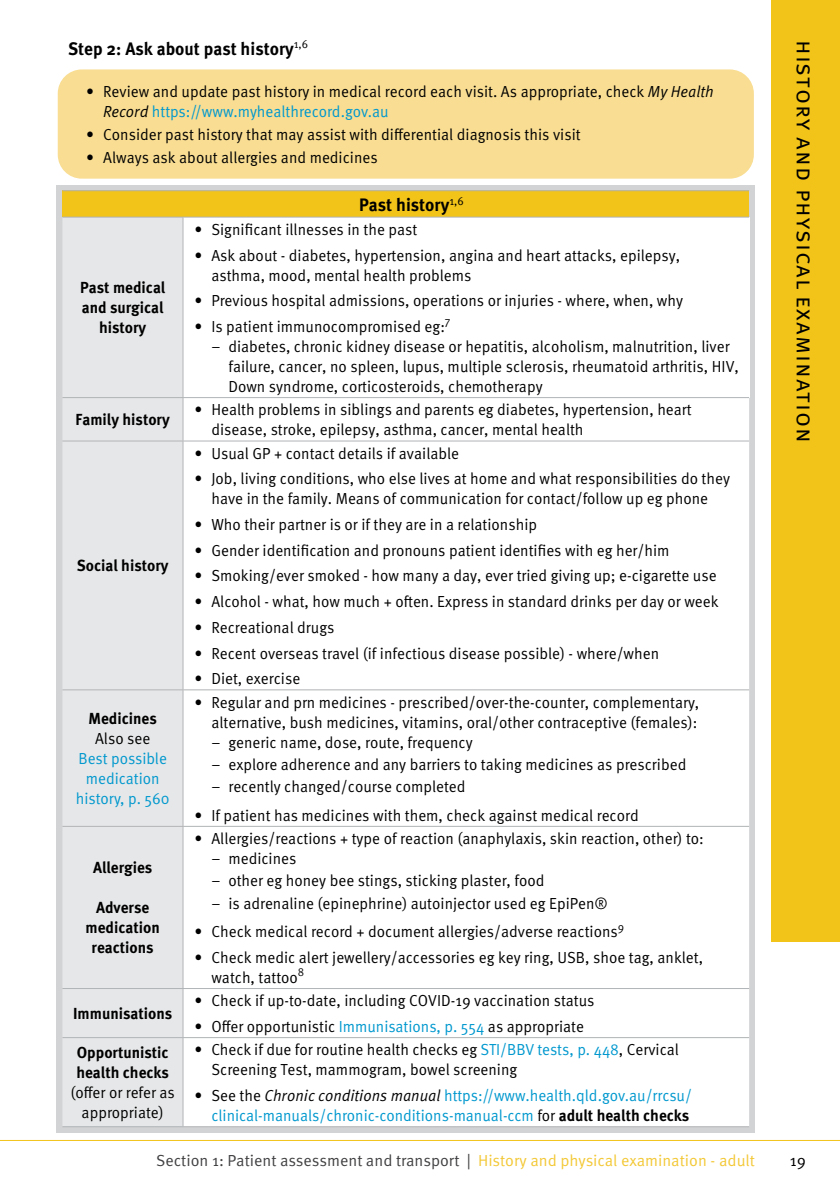
<style>
.page{position:relative;width:840px;height:1191px;background:#fff}
.page>*{position:absolute;margin:0;border:0;box-sizing:border-box;transform-origin:0 0}
.t1{font:24px "Meta OT Norm";letter-spacing:.04em;color:#000}
._2__In_topic_subsect{font:700 18px "Meta OT";color:#000;scale:.95 1}
._5__Table__box_headi{font:700 18px "Meta OT";color:#000;scale:.95 1}
.t2{font:16px/20px "Meta OT Norm";color:#000;scale:.95 1}
.t3{font:16px/20px "Meta OT Norm";color:#0098ce;text-align:center;scale:.95 1}
.t4{font:700 16px/20px "Meta OT";color:#000;text-align:center;scale:.95 1}
.t5{font:16px "Meta OT Norm";color:#414042}
.t6{font:16px "Meta OT Norm";color:#000}
.s1{font-family:"Meta OT Norm Ita"}
.s2{color:#0098ce}
.s3{font-family:"Meta OT";font-weight:700}
.s4{color:#000}
.s5{font-family:"Meta OT Norm Ita";color:#000}
.s6{font-family:"Meta OT";font-weight:700;color:#000}
.s7{color:#f3c836}
</style>
<div class="page">
<hr style="left:0;top:1140px;width:839px;height:1px;background:#f2c318">
<div style="left:771px;top:0;width:68px;height:941px;background:#f2c318"></div>
<div style="left:58px;top:69px;width:695px;height:110px;background:#f8dd92;border-radius:24px"></div>
<div style="left:57px;top:185px;width:697px;height:947px;background:linear-gradient(to right,#cfd1d2,#cfd1d2)"></div>
<div style="left:62px;top:191px;width:686px;height:26px;background:#f2c318"></div>
<div style="left:62px;top:218px;width:120px;height:908px;background:#e6e7e8"></div>
<div style="left:183px;top:217px;width:565px;height:180px;background:#fff"></div>
<svg style="left:183px;top:398px;width:565px;height:728px"></svg>
<svg style="left:183px;top:442px;width:565px;height:595px"></svg>
<hr style="left:182px;top:217px;width:1px;height:180px;background:#b1b4b6">
<hr style="left:182px;top:398px;width:1px;height:43px;background:#b1b4b6">
<hr style="left:62px;top:441px;width:121px;height:1px;background:#b1b4b6">
<hr style="left:183px;top:441px;width:565px;height:1px;background:#b1b4b6">
<hr style="left:182px;top:441px;width:1px;height:248px;background:#b1b4b6">
<hr style="left:62px;top:689px;width:121px;height:1px;background:#b1b4b6">
<hr style="left:183px;top:689px;width:565px;height:1px;background:#b1b4b6">
<hr style="left:182px;top:690px;width:1px;height:136px;background:#b1b4b6">
<hr style="left:62px;top:826px;width:121px;height:1px;background:#b1b4b6">
<hr style="left:183px;top:826px;width:565px;height:1px;background:#b1b4b6">
<hr style="left:182px;top:826px;width:1px;height:162px;background:#b1b4b6">
<hr style="left:62px;top:988px;width:121px;height:1px;background:#b1b4b6">
<hr style="left:183px;top:988px;width:565px;height:1px;background:#b1b4b6">
<hr style="left:182px;top:988px;width:1px;height:49px;background:#b1b4b6">
<hr style="left:182px;top:1037px;width:1px;height:89px;background:#b1b4b6">
<hr style="left:62px;top:397px;width:121px;height:1px;background:#b1b4b6">
<hr style="left:183px;top:397px;width:565px;height:1px;background:#b1b4b6">
<hr style="left:62px;top:1037px;width:121px;height:1px;background:#b1b4b6">
<hr style="left:183px;top:1037px;width:565px;height:1px;background:#b1b4b6">
<hr style="left:62px;top:1126px;width:121px;height:1px;background:#b1b4b6">
<hr style="left:183px;top:1126px;width:565px;height:1px;background:#b1b4b6">
<hr style="left:62px;top:190px;width:121px;height:1px;background:#b1b4b6">
<hr style="left:183px;top:190px;width:565px;height:1px;background:#b1b4b6">
<hr style="left:62px;top:217px;width:121px;height:1px;background:#b1b4b6">
<hr style="left:183px;top:217px;width:565px;height:1px;background:#b1b4b6">
<p class="_2__In_topic_subsect" style="left:68px;top:37px;width:254px">Step 2: Ask about past history<sup>1,6</sup></p>
<p class="t2" style="left:103px;top:82px;width:644px;text-indent:-17px">• Review and update past history in medical record each visit. As appropriate, check <span class="s1">My Health<br>Record</span> <span class="s2">https://www.myhealthrecord.gov.au</span></p>
<p class="t2" style="left:86px;top:125px;width:521px">• Consider past history that may assist with differential diagnosis this visit</p>
<p class="t2" style="left:86px;top:148px;width:308px">• Always ask about allergies and medicines</p>
<p class="_5__Table__box_headi" style="left:359px;top:194px;width:112px">Past history<sup>1,6</sup></p>
<p class="t4" style="left:80px;top:278px;width:91px">Past medical and surgical history</p>
<p class="t2" style="left:194px;top:219px;width:236px">• Significant illnesses in the past</p>
<p class="t2" style="left:211px;top:245px;width:494px;text-indent:-17px">• Ask about - diabetes, hypertension, angina and heart attacks, epilepsy, asthma, mood, mental health problems</p>
<p class="t2" style="left:194px;top:291px;width:515px">• Previous hospital admissions, operations or injuries - where, when, why</p>
<p class="t2" style="left:194px;top:316px;width:271px">• Is patient immunocompromised eg:<sup>7</sup></p>
<p class="t2" style="left:228px;top:336px;width:538px;text-indent:-17px">– diabetes, chronic kidney disease or hepatitis, alcoholism, malnutrition, liver failure, cancer, no spleen, lupus, multiple sclerosis, rheumatoid arthritis, HIV,<br>Down syndrome, corticosteroids, chemotherapy</p>
<p class="t4" style="left:76px;top:410px;width:100px">Family history</p>
<p class="t2" style="left:211px;top:400px;width:507px;text-indent:-17px">• Health problems in siblings and parents eg diabetes, hypertension, heart disease, stroke, epilepsy, asthma, cancer, mental health</p>
<p class="t4" style="left:77px;top:556px;width:98px">Social history</p>
<p class="t4" style="left:88px;top:708px;width:73px">Medicines</p>
<p class="t2" style="left:95px;top:729px;width:60px">Also see</p>
<p class="t3" style="left:76px;top:749px;width:100px">Best possible medication history, p. 560</p>
<p class="t4" style="left:93px;top:858px;width:64px">Allergies</p>
<p class="t4" style="left:85px;top:898px;width:80px">Adverse medication reactions</p>
<p class="t4" style="left:73px;top:1003px;width:106px">Immunisations</p>
<p class="t2" style="left:194px;top:443px;width:280px">• Usual GP + contact details if available</p>
<p class="t2" style="left:194px;top:469px;width:565px;text-align:center">• Job, living conditions, who else lives at home and what responsibilities do they have in the family. Means of communication for contact/follow up eg phone</p>
<p class="t2" style="left:194px;top:515px;width:362px">• Who their partner is or if they are in a relationship</p>
<p class="t2" style="left:194px;top:540px;width:501px">• Gender identification and pronouns patient identifies with eg her/him</p>
<p class="t2" style="left:194px;top:566px;width:551px">• Smoking/ever smoked - how many a day, ever tried giving up; e-cigarette use</p>
<p class="t2" style="left:194px;top:592px;width:553px">• Alcohol - what, how much + often. Express in standard drinks per day or week</p>
<p class="t2" style="left:194px;top:617px;width:149px">• Recreational drugs</p>
<p class="t2" style="left:194px;top:643px;width:490px">• Recent overseas travel (if infectious disease possible) - where/when</p>
<p class="t2" style="left:194px;top:669px;width:113px">• Diet, exercise</p>
<p class="t2" style="left:194px;top:692px;width:533px;text-align:right">• Regular and prn medicines - prescribed/over-the-counter, complementary, alternative, bush medicines, vitamins, oral/other contraceptive (females):</p>
<p class="t2" style="left:211px;top:732px;width:276px">– generic name, dose, route, frequency</p>
<p class="t2" style="left:211px;top:754px;width:501px">– explore adherence and any barriers to taking medicines as prescribed</p>
<p class="t2" style="left:211px;top:777px;width:269px">– recently changed/course completed</p>
<p class="t2" style="left:194px;top:805px;width:469px">• If patient has medicines with them, check against medical record</p>
<p class="t2" style="left:194px;top:828px;width:537px">• Allergies/reactions + type of reaction (anaphylaxis, skin reaction, other) to:</p>
<p class="t2" style="left:211px;top:848px;width:91px">– medicines</p>
<p class="t2" style="left:211px;top:871px;width:352px">– other eg honey bee stings, sticking plaster, food</p>
<p class="t2" style="left:211px;top:893px;width:418px">– is adrenaline (epinephrine) autoinjector used eg EpiPen®</p>
<p class="t2" style="left:194px;top:921px;width:453px">• Check medical record + document allergies/adverse reactions<sup>9</sup></p>
<p class="t2" style="left:211px;top:947px;width:519px;text-indent:-17px">• Check medic alert jewellery/accessories eg key ring, USB, shoe tag, anklet, watch, tattoo<sup>8</sup></p>
<p class="t2" style="left:194px;top:991px;width:422px">• Check if up-to-date, including COVID-19 vaccination status</p>
<p class="t2" style="left:194px;top:1016px;width:411px">• Offer opportunistic <span class="s2">Immunisations, p. 554</span> as appropriate</p>
<p class="t2" style="left:70px;top:1042px;width:111px;text-align:center"><span class="s3">Opportunistic health checks </span>(offer or refer as appropriate)</p>
<p class="t2" style="left:211px;top:1040px;width:493px;text-indent:-17px">• Check if due for routine health checks eg <span class="s2">STI/BBV tests, p. 448</span>, Cervical<br>Screening Test, mammogram, bowel screening</p>
<p class="t3" style="left:194px;top:1085px;width:525px;text-align:right"><span class="s4">• See the</span> <span class="s5">Chronic conditions manual</span> https://www.health.qld.gov.au/rrcsu/ clinical-manuals/chronic-conditions-manual-ccm <span class="s4">for</span> <span class="s6">adult health checks</span></p>
<h1 class="t1" style="left:819px;top:40px;width:404px;rotate:90deg">history and physical examination</h1>
<p class="t5" style="left:156px;top:1151px;width:600px">Section 1: Patient assessment and transport | <span class="s7">History and physical examination - adult</span></p>
<p class="t6" style="left:789px;top:1151px;width:17px">19</p>
</div>
